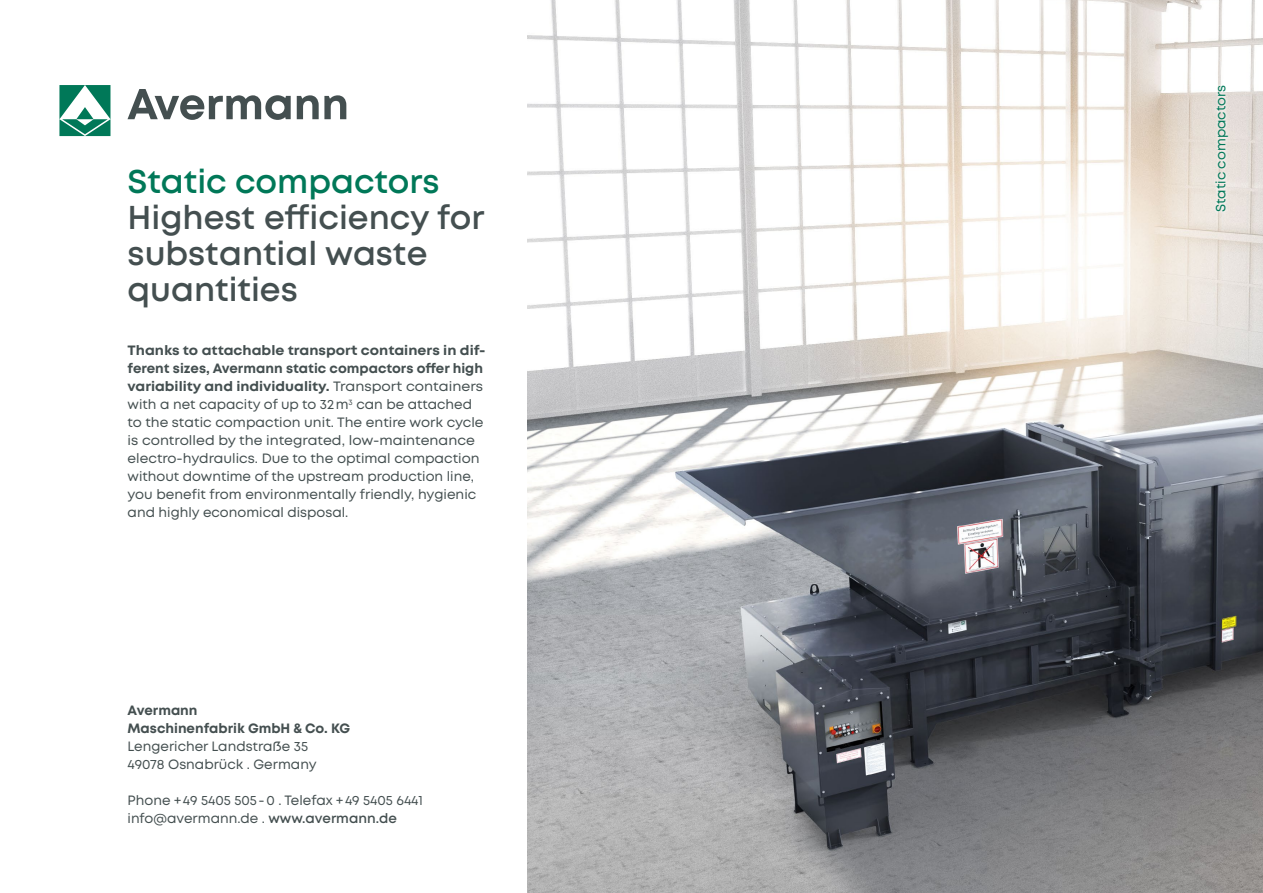
<style>
.page{position:relative;width:1263px;height:893px;background:#fff}
.page>*{position:absolute;margin:0;border:0;box-sizing:border-box;transform-origin:0 0}
.t1{font:600 33px/36px "Mont";color:#444f50}
.t2{font:600 33px "Mont";color:#007858}
.t3{font:13.5px/18px "Mont";color:#444f50;scale:1.05 1}
.t4{font:13.5px/18px "Mont";color:#444f50}
.t5{font:700 13.5px/18px "Mont";color:#444f50}
.t6{font:13.5px "Mont";color:#007858}
.s1{font-weight:700}
.s2{font-weight:600}
</style>
<div class="page">
<img style="left:528px;top:0;width:735px;height:893px">
<div style="left:1212px;top:82px;width:19px;height:133px;background:#fff;opacity:.7"></div>
<svg style="left:59px;top:85px;width:51px;height:51px"></svg>
<svg style="left:127px;top:89px;width:219px;height:31px"></svg>
<h1 class="t2" style="left:128px;top:160px;width:313px">Static compactors</h1>
<h1 class="t1" style="left:128px;top:200px;width:358px">Highest efficiency for substantial waste quantities</h1>
<p class="t3" style="left:128px;top:341px;width:343px"><span class="s1">Thanks to attachable transport containers in dif&shy;ferent sizes, Avermann static compactors offer high variability and individuality.</span> Transport containers with a net capacity of up to 32m<sup>3</sup> can be attached to the static compaction unit. The entire work cycle is controlled by the integrated, low-maintenance electro-hydraulics. Due to the optimal compaction without downtime of the upstream production line, you benefit from environmentally friendly, hygienic and highly economical disposal.</p>
<p class="t5" style="left:128px;top:701px;width:224px">Avermann<br>Maschinenfabrik GmbH &amp; Co. KG</p>
<p class="t4" style="left:128px;top:737px;width:191px">Lengericher Landstraße 35<br>49078 Osnabrück . Germany</p>
<p class="t4" style="left:128px;top:791px;width:297px">Phone +49 5405 505-0 . Telefax +49 5405 6441 info@avermann.de . <span class="s2">www.avermann.de</span></p>
<p class="t6" style="left:1212px;top:212px;width:128px;rotate:-90deg">Static compactors</p>
</div>
